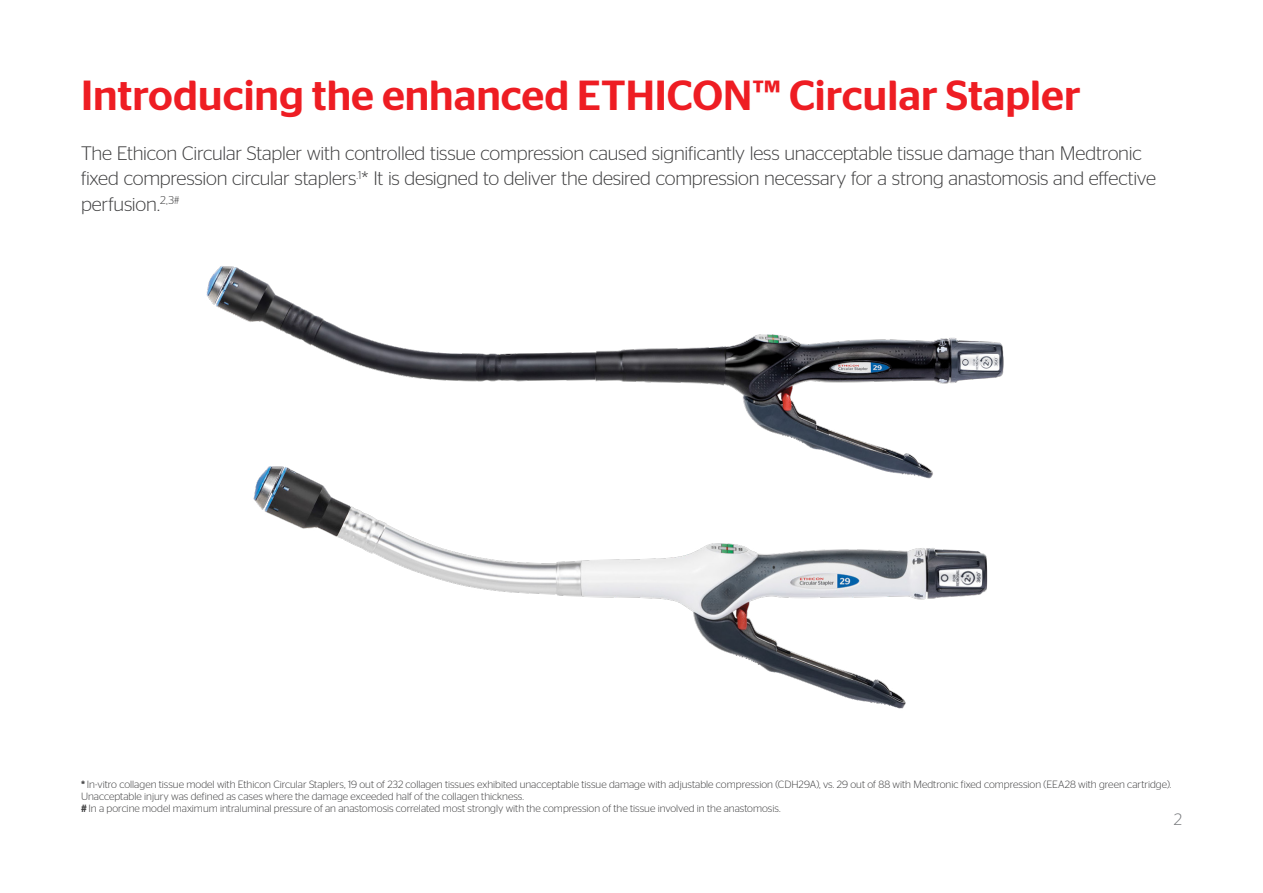
<style>
.page{position:relative;width:1263px;height:893px;background:#fff}
.page>*{position:absolute;margin:0;border:0;box-sizing:border-box;transform-origin:0 0}
.page_head{font:500 42px "Stag Sans";color:#ee1d23}
.intro_copy{font:300 19.5px/25.5px "Stag Sans";letter-spacing:-.01em;color:#3e3e3f}
.t1{font:300 16.5px "Stag Sans";color:#76787b}
.footnotes{font:300 10.5px/12px "Stag Sans";color:#3e3e3f}
.s1{font-weight:500}
</style>
<div class="page">
<img style="left:206px;top:266px;width:798px;height:194px">
<img style="left:253px;top:460px;width:735px;height:249px">
<svg style="left:206px;top:397px;width:55px;height:58px"></svg>
<p class="page_head" style="left:81px;top:71px;width:1001px">Introducing the enhanced ETHICON™ Circular Stapler</p>
<p class="intro_copy" style="left:81px;top:140px;width:1076px">The Ethicon Circular Stapler with controlled tissue compression caused significantly less unacceptable tissue damage than Medtronic fixed compression circular staplers<sup>.1</sup>* It is designed to deliver the desired compression necessary for a strong anastomosis and effective perfusion.<sup>2,3#</sup></p>
<p class="footnotes" style="left:81px;top:778px;width:1092px"><span class="s1">*</span> In-vitro collagen tissue model with Ethicon Circular Staplers, 19 out of 232 collagen tissues exhibited unacceptable tissue damage with adjustable compression (CDH29A), vs. 29 out of 88 with Medtronic fixed compression (EEA28 with green cartridge).<br>Unacceptable injury was defined as cases where the damage exceeded half of the collagen thickness.</p>
<p class="footnotes" style="left:81px;top:802px;width:701px"><span class="s1">#</span> In a porcine model maximum intraluminal pressure of an anastomosis correlated most strongly with the compression of the tissue involved in the anastomosis.</p>
<h3 class="t1" style="left:1174px;top:810px;width:10px">2</h3>
</div>
